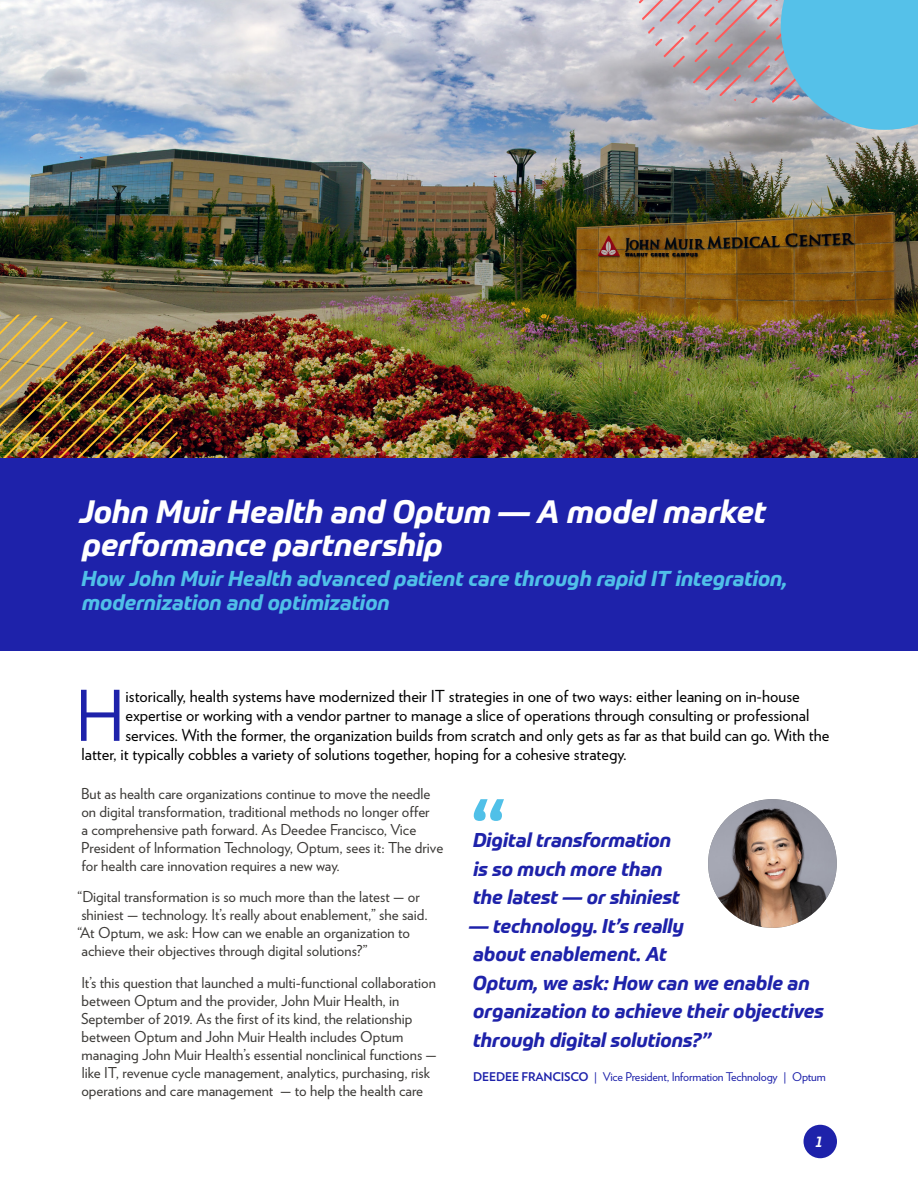
<style>
.page{position:relative;width:918px;height:1188px;background:#fff}
.page>*{position:absolute;margin:0;border:0;box-sizing:border-box;transform-origin:0 0}
.t1{font:69.75px "Verlag";color:#1e22aa}
.t2{font:italic 700 31.5px/33px "Prometo";color:#fff}
.t3{font:italic 700 21px/24px "Prometo";color:#50c0e8}
.t4{font:italic 700 19.5px/28.5px "Prometo";color:#1e22aa}
.t5{font:16.5px "Verlag";color:#000}
.t6{font:15px/18px "Verlag";color:#3b3936}
.t7{font:italic 500 15px "Prometo";color:#fff}
.t8{font:12px "Verlag";letter-spacing:-.015em;color:#1e22aa}
.s1{font-weight:700}
</style>
<div class="page">
<div style="left:804px;top:1125px;width:33px;height:33px;background:#1e22aa;border-radius:50%"></div>
<img style="left:0;top:0;width:918px;height:459px">
<img style="left:0;top:315px;width:185px;height:144px">
<div style="left:0;top:459px;width:918px;height:192px;background:#1e22aa"></div>
<img style="left:708px;top:799px;width:129px;height:129px;border-radius:64px">
<svg style="left:474px;top:799px;width:30px;height:22px"></svg>
<svg style="left:637px;top:0;width:281px;height:130px;background:#8bb3c8"></svg>
<h2 class="t2" style="left:79px;top:495px;width:688px">John Muir Health and Optum — A model market performance partnership</h2>
<h3 class="t3" style="left:82px;top:567px;width:707px">How John Muir Health advanced patient care through rapid IT integration, modernization and optimization</h3>
<h1 class="t1" style="left:75px;top:664px;width:51px">H</h1>
<p class="t5" style="left:126px;top:684px;width:676px">istorically, health systems have modernized their IT strategies in one of two ways: either leaning on in-house</p>
<p class="t5" style="left:125px;top:703px;width:685px">expertise or working with a vendor partner to manage a slice of operations through consulting or professional</p>
<p class="t5" style="left:125px;top:723px;width:705px">services. With the former, the organization builds from scratch and only gets as far as that build can go. With the</p>
<p class="t5" style="left:82px;top:742px;width:547px">latter, it typically cobbles a variety of solutions together, hoping for a cohesive strategy.</p>
<p class="t6" style="left:81px;top:783px;width:364px">But as health care organizations continue to move the needle on digital transformation, traditional methods no longer offer<br>a comprehensive path forward. As Deedee Francisco, Vice President of Information Technology, Optum, sees it: The drive for health care innovation requires a new way.</p>
<p class="t6" style="left:78px;top:887px;width:352px">“Digital transformation is so much more than the latest — or shiniest — technology. It’s really about enablement,” she said. “At Optum, we ask: How can we enable an organization to achieve their objectives through digital solutions?”</p>
<p class="t6" style="left:81px;top:972px;width:357px">It’s this question that launched a multi-functional collaboration between Optum and the provider, John Muir Health, in September of 2019. As the first of its kind, the relationship between Optum and John Muir Health includes Optum managing John Muir Health’s essential nonclinical functions — like IT, revenue cycle management, analytics, purchasing, risk operations and care management — to help the health care</p>
<h3 class="t4" style="left:473px;top:826px;width:208px">Digital transformation is so much more than the latest — or shiniest</h3>
<h3 class="t4" style="left:469px;top:912px;width:356px">— technology. It’s really<br>about enablement. At<br>Optum, we ask: How can we enable an organization to achieve their objectives through digital solutions?”</h3>
<p class="t8" style="left:473px;top:1068px;width:354px"><span class="s1">DEEDEE FRANCISCO</span> | Vice President, Information Technology | Optum</p>
<p class="t7" style="left:816px;top:1132px;width:8px">1</p>
</div>
